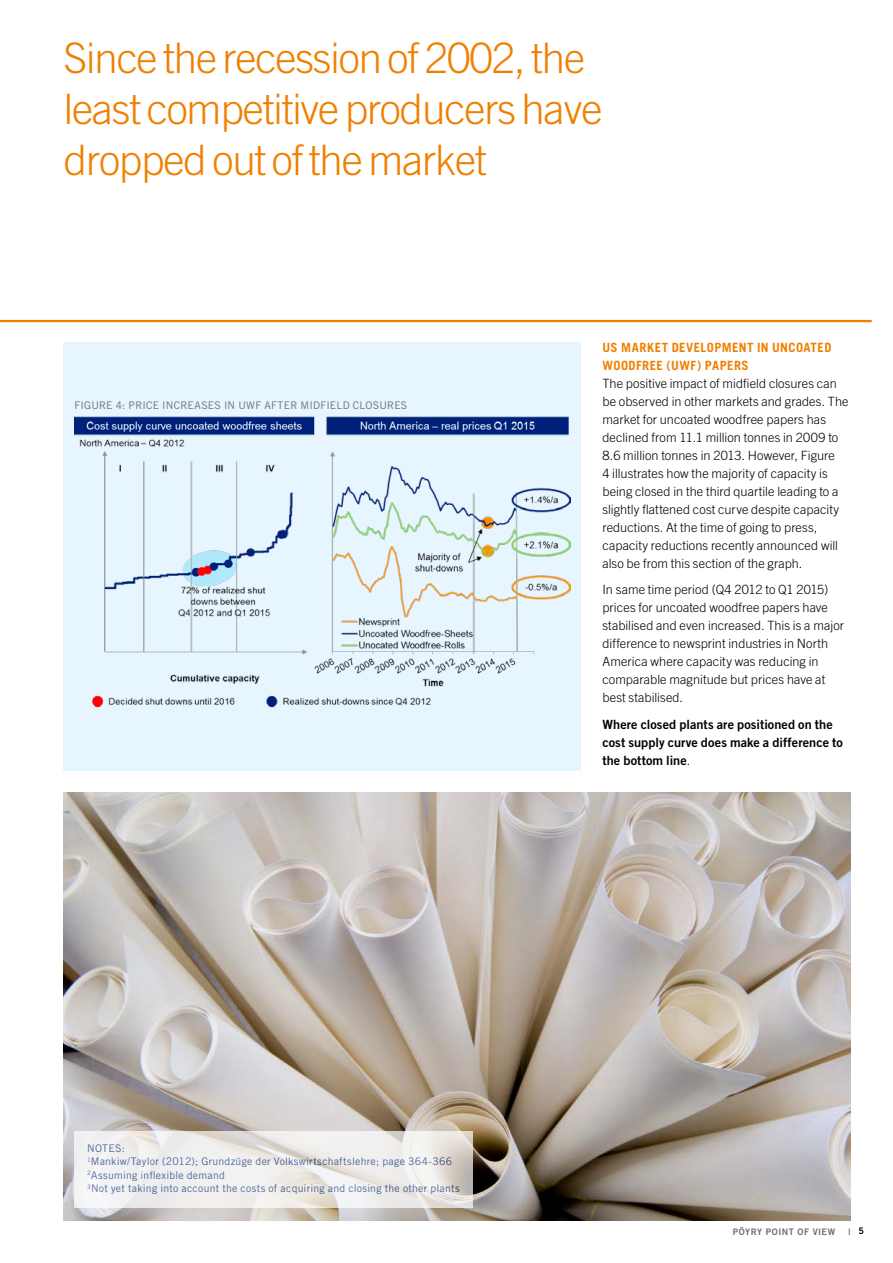
<style>
.page{position:relative;width:893px;height:1263px;background:#fff}
.page>*{position:absolute;margin:0;border:0;box-sizing:border-box;transform-origin:0 0}
.t1{font:300 42px/51px "Trade Gothic LT Std";letter-spacing:-.025em;color:#f07f00}
.t2{font:300 12.75px/18px "Trade Gothic LT Std";letter-spacing:.005em;color:#000}
.t3{font:12.75px/18px "Trade Gothic LT Std Bd 2";letter-spacing:.005em;color:#000}
.t4{font:700 12.75px/18px "Trade Gothic LT Std";letter-spacing:.035em;color:#f07f00}
.t5{font:10.5px/13.5px "Trade Gothic LT Std";letter-spacing:.02em;color:#143a84}
.t6{font:10.5px "Trade Gothic LT Std";letter-spacing:.02em;color:#706f6f}
.t7{font:9px "Trade Gothic LT Std Bd 2";letter-spacing:.055em;color:#706f6f}
.s1{font-family:"Trade Gothic LT Std";font-weight:300}
.s2{color:#000}
</style>
<div class="page">
<hr style="left:0;top:320px;width:872px;height:2px;background:#f07f00">
<img style="left:64px;top:792px;width:786px;height:428px">
<svg style="left:74px;top:1131px;width:398px;height:77px;fill:#f0efee"></svg>
<div style="left:64px;top:342px;width:517px;height:429px;background:#e6f5fe"></div>
<img style="left:74px;top:417px;width:496px;height:291px">
<h1 class="t1" style="left:64px;top:32px;width:540px">Since the recession of 2002, the least competitive producers have dropped out of the market</h1>
<p class="t6" style="left:74px;top:399px;width:334px">Figure 4: Price increases in UWF after midfield closures</p>
<p class="t4" style="left:602px;top:338px;width:230px">US MARKET DEVELOPMENT IN UNCOATED<br>WOODFREE (UWF) PAPERS</p>
<p class="t2" style="left:602px;top:374px;width:248px">The positive impact of midfield closures can be observed in other markets and grades. The market for uncoated woodfree papers has declined from 11.1 million tonnes in 2009 to 8.6 million tonnes in 2013. However, Figure<br>4 illustrates how the majority of capacity is being closed in the third quartile leading to a slightly flattened cost curve despite capacity reductions. At the time of going to press, capacity reductions recently announced will also be from this section of the graph.</p>
<p class="t2" style="left:602px;top:580px;width:243px">In same time period (Q4 2012 to Q1 2015) prices for uncoated woodfree papers have stabilised and even increased. This is a major difference to newsprint industries in North America where capacity was reducing in comparable magnitude but prices have at best stabilised.</p>
<p class="t3" style="left:602px;top:715px;width:242px">Where closed plants are positioned on the cost supply curve does make a difference to the bottom line<span class="s1">.</span></p>
<p class="t5" style="left:87px;top:1141px;width:374px">Notes:<br><sup>1</sup>Mankiw/Taylor (2012); Grundzüge der Volkswirtschaftslehre; page 364-366<br><sup>2</sup>Assuming inflexible demand<br><sup>3</sup>Not yet taking into account the costs of acquiring and closing the other plants</p>
<p class="t7" style="left:733px;top:1226px;width:104px">PÖYRY POINT OF VIEW</p>
<p class="t7" style="left:848px;top:1226px;width:17px">| <span class="s2">5</span></p>
</div>
